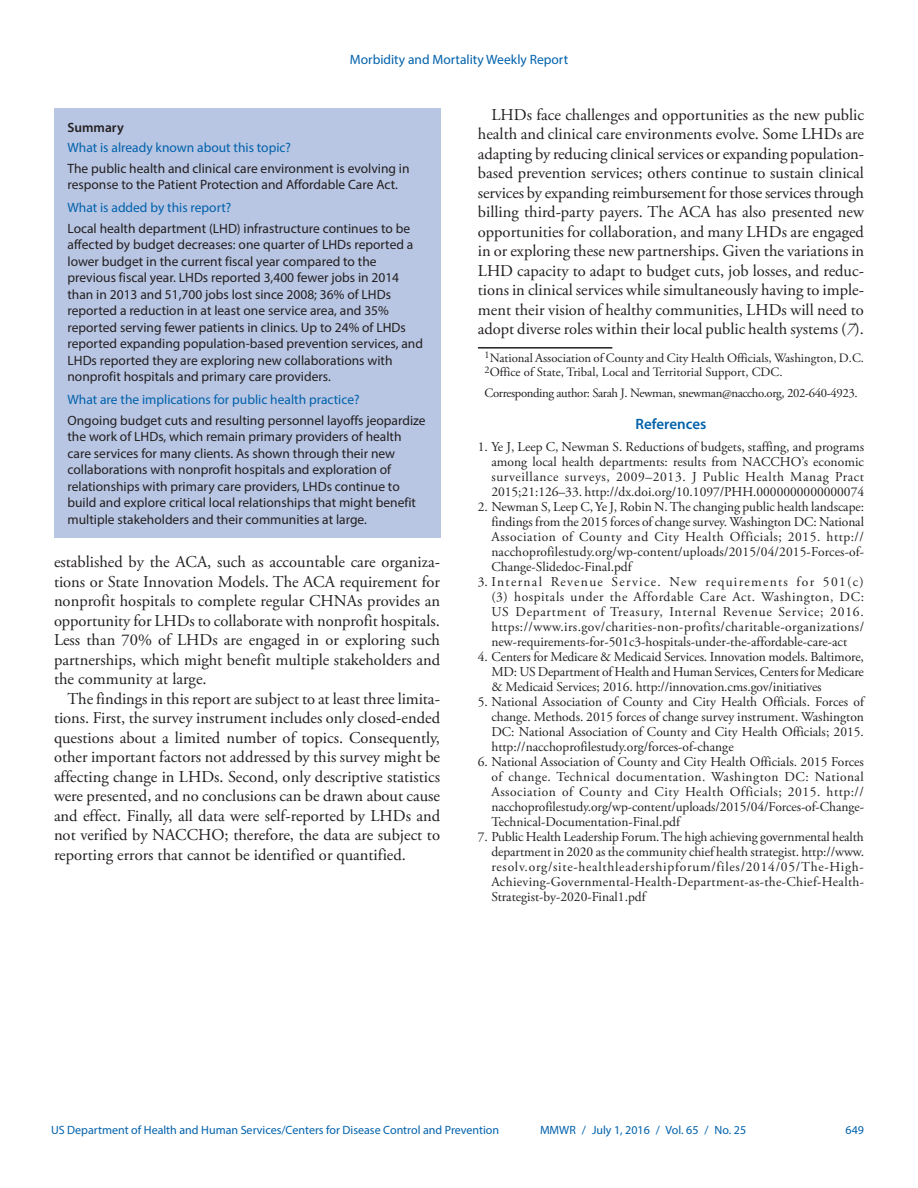
<style>
.page{position:relative;width:918px;height:1188px;background:#fff}
.page>*{position:absolute;margin:0;border:0;box-sizing:border-box;transform-origin:0 0}
.Paragraph{font:16.5px/19.5px "Adobe Garamond Pro";color:#231f20;text-align:justify}
.Ref_Title{font:600 15px "Myriad Pro";color:#0161ab}
.References{font:13.5px/15px "Adobe Garamond Pro";color:#231f20;text-align:justify}
.Summary_Box_Text{font:13.5px/16.5px "Myriad Pro";color:#231f20}
.Summary_Box_Heading{font:13.5px "Myriad Pro";color:#0161ab}
.Figure_Title{font:600 13.5px "Myriad Pro";color:#231f20}
.Author_Affiliations{font:12.75px/14.2px "Adobe Garamond Pro";color:#231f20}
.Corresponding_Author{font:12.75px "Adobe Garamond Pro";letter-spacing:-.03em;color:#231f20}
.t1{font:12px "Myriad Pro";color:#0161ab}
.s1{font-style:italic}
</style>
<div class="page">
<div style="left:54px;top:108px;width:386px;height:429px;background:#b8c6e3"></div>
<hr style="left:478px;top:347px;width:134px;height:2px;background:#231f20">
<p class="Summary_Box_Heading" style="left:350px;top:51px;width:220px">Morbidity and Mortality Weekly Report</p>
<p class="Figure_Title" style="left:68px;top:119px;width:58px">Summary</p>
<h1 class="Summary_Box_Heading" style="left:68px;top:139px;width:225px">What is already known about this topic?</h1>
<p class="Summary_Box_Text" style="left:68px;top:160px;width:344px">The public health and clinical care environment is evolving in response to the Patient Protection and Affordable Care Act.</p>
<h1 class="Summary_Box_Heading" style="left:68px;top:199px;width:165px">What is added by this report?</h1>
<p class="Summary_Box_Text" style="left:68px;top:220px;width:357px">Local health department (LHD) infrastructure continues to be affected by budget decreases: one quarter of LHDs reported a lower budget in the current fiscal year compared to the previous fiscal year. LHDs reported 3,400 fewer jobs in 2014 than in 2013 and 51,700 jobs lost since 2008; 36% of LHDs reported a reduction in at least one service area, and 35% reported serving fewer patients in clinics. Up to 24% of LHDs reported expanding population-based prevention services, and LHDs reported they are exploring new collaborations with nonprofit hospitals and primary care providers.</p>
<h1 class="Summary_Box_Heading" style="left:68px;top:391px;width:294px">What are the implications for public health practice?</h1>
<p class="Summary_Box_Text" style="left:68px;top:412px;width:360px">Ongoing budget cuts and resulting personnel layoffs jeopardize the work of LHDs, which remain primary providers of health care services for many clients. As shown through their new collaborations with nonprofit hospitals and exploration of relationships with primary care providers, LHDs continue to build and explore critical local relationships that might benefit multiple stakeholders and their communities at large.</p>
<p class="Paragraph" style="left:54px;top:553px;width:388px">established by the ACA, such as accountable care organiza&shy;tions or State Innovation Models. The ACA requirement for nonprofit hospitals to complete regular CHNAs provides an opportunity for LHDs to collaborate with nonprofit hospitals.<br>Less than 70% of LHDs are engaged in or exploring such partnerships, which might benefit multiple stakeholders and the community at large.</p>
<p class="Paragraph" style="left:54px;top:689px;width:388px;text-indent:13px">The findings in this report are subject to at least three limita&shy;tions. First, the survey instrument includes only closed-ended questions about a limited number of topics. Consequently, other important factors not addressed by this survey might be affecting change in LHDs. Second, only descriptive statistics were presented, and no conclusions can be drawn about cause and effect. Finally, all data were self-reported by LHDs and not verified by NACCHO; therefore, the data are subject to reporting errors that cannot be identified or quantified.</p>
<p class="Paragraph" style="left:478px;top:106px;width:388px;text-indent:13px">LHDs face challenges and opportunities as the new public health and clinical care environments evolve. Some LHDs are adapting by reducing clinical services or expanding population&shy;based prevention services; others continue to sustain clinical services by expanding reimbursement for those services through billing third-party payers. The ACA has also presented new opportunities for collaboration, and many LHDs are engaged in or exploring these new partnerships. Given the variations in LHD capacity to adapt to budget cuts, job losses, and reduc&shy;tions in clinical services while simultaneously having to imple&shy;ment their vision of healthy communities, LHDs will need to adopt diverse roles within their local public health systems (<span class="s1">7</span>).</p>
<p class="Author_Affiliations" style="left:485px;top:351px;width:381px"><sup>1</sup>National Association of County and City Health Officials, Washington, D.C.<br><sup>2</sup>Office of State, Tribal, Local and Territorial Support, CDC.</p>
<p class="Corresponding_Author" style="left:485px;top:386px;width:374px">Corresponding author: Sarah J. Newman, snewman@naccho.org, 202-640-4923.</p>
<h1 class="Ref_Title" style="left:636px;top:414px;width:72px">References</h1>
<p class="References" style="left:491px;top:439px;width:374px;text-indent:-14px">1. Ye J, Leep C, Newman S. Reductions of budgets, staffing, and programs among local health departments: results from NACCHO’s economic surveillance surveys, 2009–2013. J Public Health Manag Pract 2015;21:126–33. http://dx.doi.org/10.1097/PHH.0000000000000074</p>
<p class="References" style="left:491px;top:499px;width:374px;text-indent:-14px">2. Newman S, Leep C, Ye J, Robin N. The changing public health landscape: findings from the 2015 forces of change survey. Washington DC: National Association of County and City Health Officials; 2015. http:// nacchoprofilestudy.org/wp-content/uploads/2015/04/2015-Forces-of-Change-Slidedoc-Final.pdf</p>
<p class="References" style="left:491px;top:574px;width:374px;text-indent:-14px">3. Internal Revenue Service. New requirements for 501(c) (3) hospitals under the Affordable Care Act. Washington, DC:<br>US Department of Treasury, Internal Revenue Service; 2016. https://www.irs.gov/charities-non-profits/charitable-organizations/ new-requirements-for-501c3-hospitals-under-the-affordable-care-act</p>
<p class="References" style="left:491px;top:649px;width:374px;text-indent:-14px">4. Centers for Medicare &amp; Medicaid Services. Innovation models. Baltimore, MD: US Department of Health and Human Services, Centers for Medicare &amp; Medicaid Services; 2016. http://innovation.cms.gov/initiatives</p>
<p class="References" style="left:491px;top:694px;width:374px;text-indent:-14px">5. National Association of County and City Health Officials. Forces of change. Methods. 2015 forces of change survey instrument. Washington DC: National Association of County and City Health Officials; 2015. http://nacchoprofilestudy.org/forces-of-change</p>
<p class="References" style="left:491px;top:754px;width:374px;text-indent:-14px">6. National Association of County and City Health Officials. 2015 Forces of change. Technical documentation. Washington DC: National Association of County and City Health Officials; 2015. http:// nacchoprofilestudy.org/wp-content/uploads/2015/04/Forces-of-Change-Technical-Documentation-Final.pdf</p>
<p class="References" style="left:491px;top:829px;width:374px;text-indent:-14px">7. Public Health Leadership Forum. The high achieving governmental health department in 2020 as the community chief health strategist. http://www. resolv.org/site-healthleadershipforum/files/2014/05/The-High-Achieving-Governmental-Health-Department-as-the-Chief-Health-Strategist-by-2020-Final1.pdf</p>
<p class="t1" style="left:51px;top:1123px;width:450px">US Department of Health and Human Services/Centers for Disease Control and Prevention</p>
<p class="t1" style="left:540px;top:1123px;width:208px">MMWR / July 1, 2016 / Vol. 65 / No. 25</p>
<p class="t1" style="left:846px;top:1123px;width:20px">649</p>
</div>
